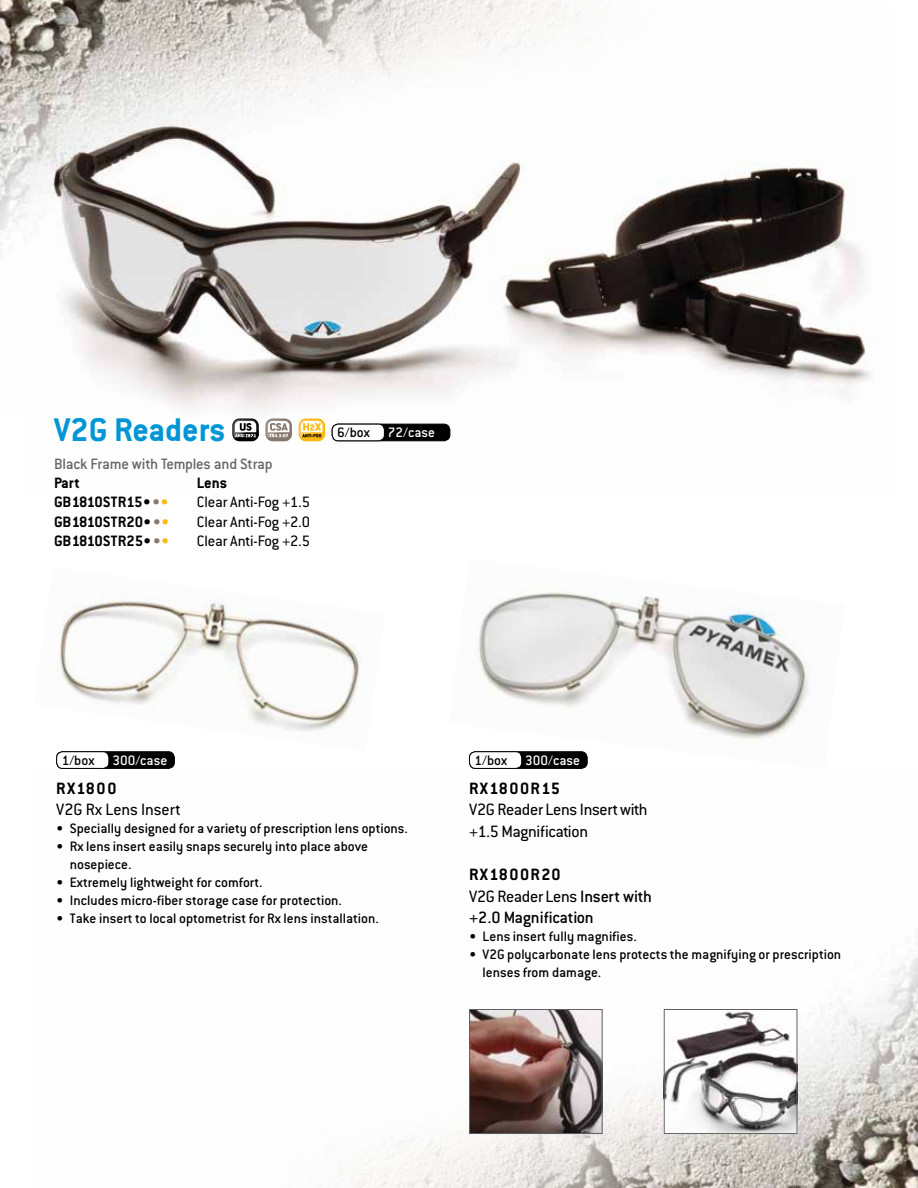
<style>
.page{position:relative;width:918px;height:1188px;background:#fff}
.page>*{position:absolute;margin:0;border:0;box-sizing:border-box;transform-origin:0 0}
.t1{font:700 36px "Conduit ITC Std";color:#0096d6}
.t2{font:18px/21.6px "Conduit ITC Std";letter-spacing:-.015em;color:#000}
.t3{font:500 18px/21.6px "Conduit ITC Std";letter-spacing:-.015em;color:#000}
.t4{font:700 18px "Conduit ITC Std";letter-spacing:.07em;color:#000}
.t5{font:16.5px "Conduit ITC Std";color:#000}
.t6{font:700 16.5px "Conduit ITC Std";color:#000}
.t7{font:500 16.5px "Conduit ITC Std";letter-spacing:-.02em;color:#646569}
.t8{font:500 15px/18px "Conduit ITC Std";color:#000}
.t9{font:500 15px "Conduit ITC Std";color:#fff}
.s1{color:#000}
.s2{color:#86786f}
.s3{color:#fdb913}
.s4{font-weight:700}
.s5{font-weight:400}
</style>
<div class="page">
<img style="left:0;top:0;width:568px;height:245px">
<img style="left:338px;top:943px;width:580px;height:245px">
<img style="left:27px;top:8px;width:844px;height:434px">
<img style="left:666px;top:1011px;width:129px;height:121px">
<div style="left:664px;top:1009px;width:133px;height:125px;border:1px solid #5f6062"></div>
<img style="left:471px;top:1011px;width:130px;height:121px">
<div style="left:469px;top:1009px;width:134px;height:125px;border:1px solid #5f6062"></div>
<img style="left:59px;top:600px;width:302px;height:131px">
<img style="left:469px;top:590px;width:341px;height:179px">
<div style="left:57px;top:752px;width:117px;height:16px;background:#000;border-radius:6px"></div>
<div style="left:56px;top:751px;width:119px;height:18px;border:1px solid #000;border-radius:6px"></div>
<div style="left:57px;top:752px;width:52px;height:16px;background:#fff;border-radius:6px"></div>
<div style="left:56px;top:751px;width:53px;height:18px;border:1px solid #000;border-radius:6px"></div>
<div style="left:470px;top:752px;width:117px;height:16px;background:#000;border-radius:6px"></div>
<div style="left:469px;top:751px;width:119px;height:18px;border:1px solid #000;border-radius:6px"></div>
<div style="left:470px;top:752px;width:52px;height:16px;background:#fff;border-radius:6px"></div>
<div style="left:469px;top:751px;width:53px;height:18px;border:1px solid #000;border-radius:6px"></div>
<svg style="left:232px;top:419px;width:27px;height:22px"></svg>
<svg style="left:232px;top:420px;width:27px;height:21px"></svg>
<div style="left:266px;top:419px;width:26px;height:22px;background:#8e8179;border-radius:7px"></div>
<svg style="left:266px;top:420px;width:26px;height:21px"></svg>
<svg style="left:299px;top:419px;width:26px;height:22px"></svg>
<svg style="left:299px;top:420px;width:26px;height:21px"></svg>
<div style="left:332px;top:424px;width:118px;height:17px;background:#000;border-radius:6px"></div>
<div style="left:332px;top:424px;width:118px;height:17px;border:1px solid #000;border-radius:6px"></div>
<div style="left:332px;top:424px;width:52px;height:17px;background:#fff;border-radius:6px"></div>
<div style="left:332px;top:424px;width:53px;height:17px;border:1px solid #000;border-radius:6px"></div>
<h1 class="t1" style="left:54px;top:408px;width:173px">V2G Readers</h1>
<p class="t9" style="left:337px;top:423px;width:99px"><span class="s1">6/box</span> 72/case</p>
<p class="t7" style="left:54px;top:454px;width:220px">Black Frame with Temples and Strap</p>
<p class="t6" style="left:54px;top:473px;width:27px">Part</p>
<p class="t6" style="left:197px;top:473px;width:32px">Lens</p>
<p class="t6" style="left:54px;top:492px;width:116px">GB1810STR15•<span class="s2">•</span><span class="s3">•</span></p>
<p class="t5" style="left:197px;top:492px;width:115px">Clear Anti-Fog +1.5</p>
<p class="t6" style="left:54px;top:511px;width:117px">GB1810STR20•<span class="s2">•</span><span class="s3">•</span></p>
<p class="t5" style="left:197px;top:511px;width:115px">Clear Anti-Fog +2.0</p>
<p class="t6" style="left:54px;top:530px;width:117px">GB1810STR25•<span class="s2">•</span><span class="s3">•</span></p>
<p class="t5" style="left:197px;top:530px;width:115px">Clear Anti-Fog +2.5</p>
<p class="t9" style="left:62px;top:751px;width:107px"><span class="s1">1/box</span> 300/case</p>
<p class="t4" style="left:56px;top:777px;width:62px">RX1800</p>
<p class="t2" style="left:56px;top:798px;width:125px">V2G Rx Lens Insert</p>
<p class="t8" style="left:56px;top:819px;width:353px">• Specially designed for a variety of prescription lens options.</p>
<p class="t8" style="left:70px;top:837px;width:300px;text-indent:-14px">• Rx lens insert easily snaps securely into place above nosepiece.</p>
<p class="t8" style="left:56px;top:873px;width:208px">• Extremely lightweight for comfort.</p>
<p class="t8" style="left:56px;top:891px;width:287px">• Includes micro-fiber storage case for protection.</p>
<p class="t8" style="left:56px;top:909px;width:324px">• Take insert to local optometrist for Rx lens installation.</p>
<p class="t9" style="left:475px;top:751px;width:107px"><span class="s1">1/box</span> 300/case</p>
<p class="t4" style="left:469px;top:777px;width:92px">RX1800R15</p>
<p class="t2" style="left:469px;top:798px;width:180px">V2G Reader Lens Insert with +1.5 Magnification</p>
<p class="t3" style="left:469px;top:863px;width:184px"><span class="s4">RX1800R20<br></span><span class="s5">V2G Reader Lens</span> Insert with +2.0 Magnification</p>
<p class="t8" style="left:469px;top:927px;width:169px">• Lens insert fully magnifies.</p>
<p class="t8" style="left:483px;top:945px;width:360px;text-indent:-14px">• V2G polycarbonate lens protects the magnifying or prescription lenses from damage.</p>
</div>
